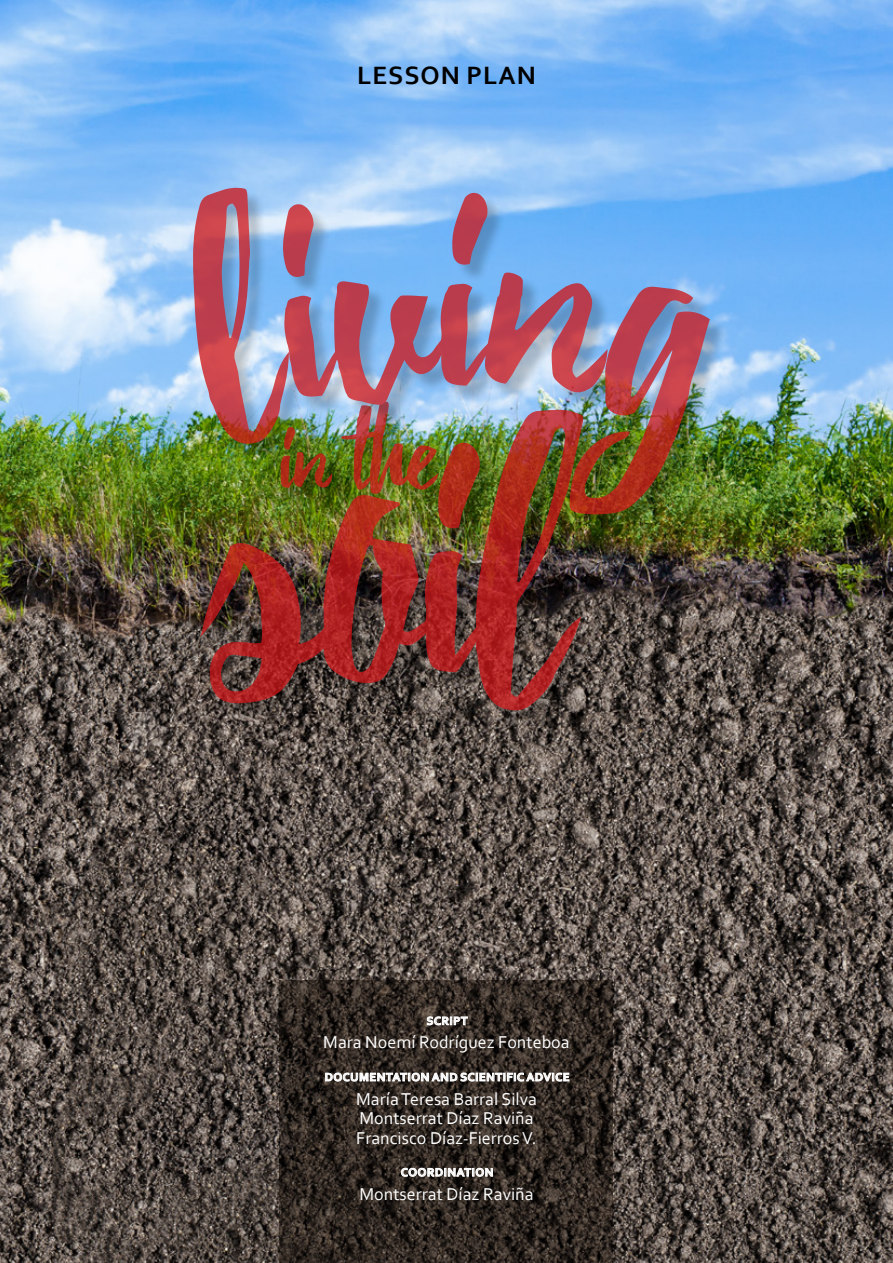
<style>
.page{position:relative;width:893px;height:1263px;background:#fff}
.page>*{position:absolute;margin:0;border:0;box-sizing:border-box;transform-origin:0 0}
.t1{font:700 26.25px "Corbel";letter-spacing:.04em;color:#000}
.t2{font:18px/19.5px "Corbel";color:#fff}
.t3{font:700 12px "Corbel";letter-spacing:.04em;color:#fff}
</style>
<div class="page">
<img style="left:0;top:0;width:893px;height:1263px">
<svg style="left:280px;top:980px;width:333px;height:283px"></svg>
<svg style="left:325px;top:1070px;width:245px;height:14px"></svg>
<svg style="left:426px;top:1016px;width:42px;height:10px"></svg>
<svg style="left:401px;top:1165px;width:92px;height:12px"></svg>
<div style="left:204px;top:412px;width:398px;height:317px;background:#000;opacity:.27"></div>
<img style="left:200px;top:533px;width:383px;height:178px">
<div style="left:195px;top:191px;width:533px;height:342px;background:#000;opacity:.27"></div>
<img style="left:193px;top:188px;width:517px;height:326px">
<h1 class="t1" style="left:357px;top:59px;width:180px">LESSON PLAN</h1>
<p class="t3" style="left:427px;top:1013px;width:43px">SCRIPT</p>
<p class="t2" style="left:323px;top:1032px;width:248px">Mara Noemí Rodríguez Fonteboa</p>
<p class="t3" style="left:325px;top:1069px;width:246px">DOCUMENTATION AND SCIENTIFIC ADVICE</p>
<p class="t2" style="left:356px;top:1088px;width:182px">María Teresa Barral Silva<br>Montserrat Díaz Raviña<br>Francisco Díaz-Fierros V.</p>
<p class="t3" style="left:401px;top:1165px;width:94px">COORDINATION</p>
<p class="t2" style="left:359px;top:1184px;width:176px">Montserrat Díaz Raviña</p>
</div>
